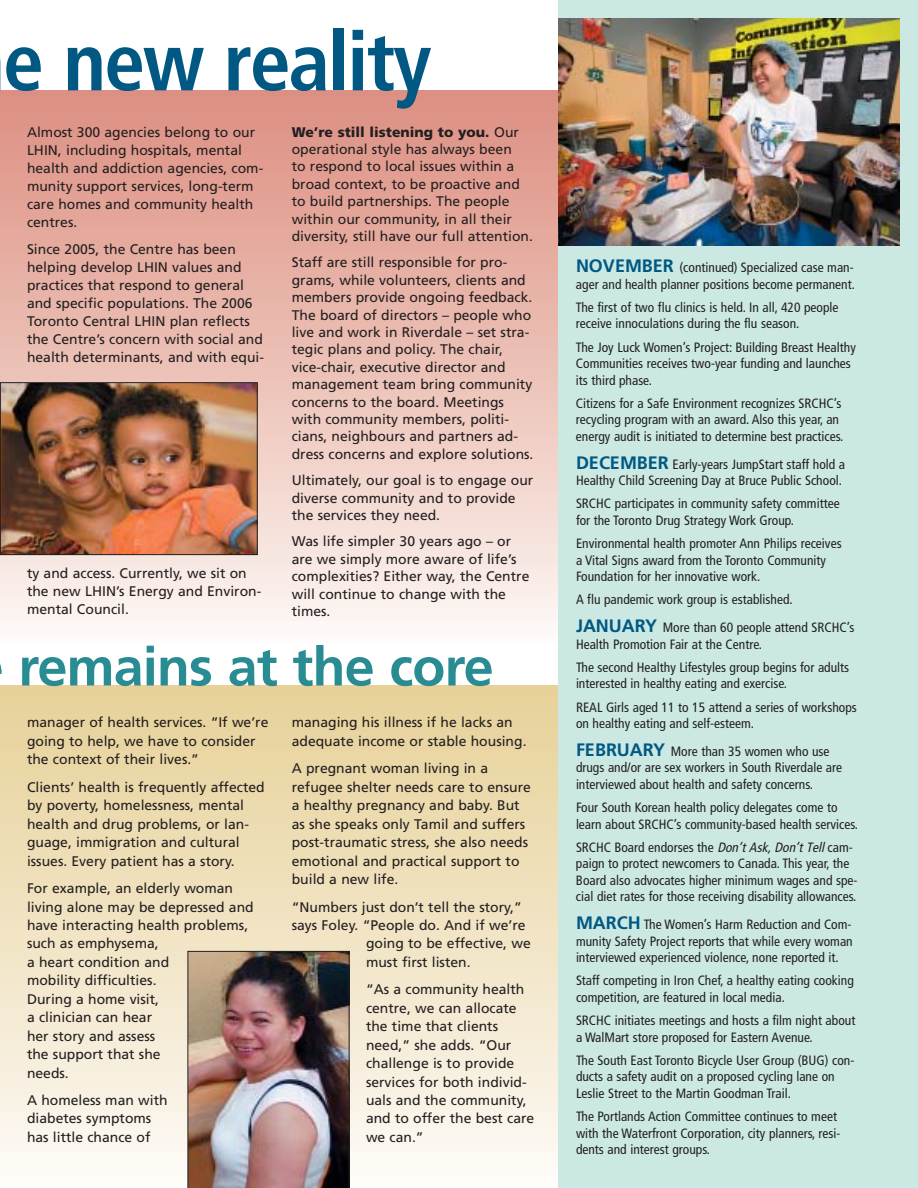
<style>
.page{position:relative;width:918px;height:1188px;background:#fff}
.page>*{position:absolute;margin:0;border:0;box-sizing:border-box;transform-origin:0 0}
.t1{font:700 condensed 82.5px "Frutiger";letter-spacing:-.025em;color:#005883}
.t2{font:700 54px "Frutiger";letter-spacing:-.015em;color:#298c93}
.t3{font:13.95px/18.5px "Frutiger";color:#231f20}
.t4{font:condensed 13.5px/16.5px "Frutiger";color:#231f20}
.s1{font-weight:900}
.s2{font-weight:700;font-stretch:normal;font-size:18px;color:#005883}
.s3{font-style:italic}
</style>
<div class="page">
<div style="left:0;top:90px;width:561px;height:554px;background:linear-gradient(to bottom,#dc8d7f,#fdf7f3)"></div>
<div style="left:558px;top:0;width:360px;height:1188px;background:#cbe9e2"></div>
<div style="left:0;top:686px;width:558px;height:502px;background:linear-gradient(to bottom,#e7d096,#fdfaf6)"></div>
<img style="left:2px;top:384px;width:254px;height:169px">
<div style="left:0;top:382px;width:258px;height:173px;border:1px solid #231f20"></div>
<img style="left:558px;top:18px;width:342px;height:227px">
<img style="left:188px;top:951px;width:162px;height:237px">
<h1 class="t1" style="left:3px;top:28px;width:430px">e new reality</h1>
<p class="t3" style="left:27px;top:124px;width:238px;line-height:18px">Almost 300 agencies belong to our<br>LHIN, including hospitals, mental health and addiction agencies, com&shy;munity support services, long-term care homes and community health centres.</p>
<p class="t3" style="left:27px;top:241px;width:239px;line-height:18px">Since 2005, the Centre has been helping develop LHIN values and practices that respond to general and specific populations. The 2006<br>Toronto Central LHIN plan reflects the Centre’s concern with social and health determinants, and with equi-</p>
<p class="t3" style="left:27px;top:565px;width:236px;line-height:18px">ty and access. Currently, we sit on the new LHIN’s Energy and Environ&shy;mental Council.</p>
<p class="t3" style="left:292px;top:124px;width:243px;line-height:17.4px"><span class="s1">We’re still listening to you.</span> Our operational style has always been<br>to respond to local issues within a broad context, to be proactive and to build partnerships. The people within our community, in all their diversity, still have our full attention.</p>
<p class="t3" style="left:292px;top:255px;width:243px;line-height:17.4px">Staff are still responsible for pro&shy;grams, while volunteers, clients and members provide ongoing feedback.<br>The board of directors – people who live and work in Riverdale – set stra&shy;tegic plans and policy. The chair, vice-chair, executive director and management team bring community concerns to the board. Meetings with community members, politi&shy;cians, neighbours and partners ad&shy;dress concerns and explore solutions.</p>
<p class="t3" style="left:292px;top:473px;width:243px;line-height:17.4px">Ultimately, our goal is to engage our diverse community and to provide the services they need.</p>
<p class="t3" style="left:292px;top:534px;width:239px;line-height:17.4px">Was life simpler 30 years ago – or are we simply more aware of life’s complexities? Either way, the Centre will continue to change with the times.</p>
<h2 class="t2" style="left:18px;top:645px;width:477px">remains at the core</h2>
<p class="t3" style="left:27px;top:714px;width:243px">manager of health services. “If we’re going to help, we have to consider the context of their lives.”</p>
<p class="t3" style="left:27px;top:779px;width:239px">Clients’ health is frequently affected by poverty, homelessness, mental health and drug problems, or lan&shy;guage, immigration and cultural issues. Every patient has a story.</p>
<p class="t3" style="left:27px;top:880px;width:228px">For example, an elderly woman living alone may be depressed and have interacting health problems, such as emphysema,<br>a heart condition and<br>mobility difficulties.<br>During a home visit,<br>a clinician can hear<br>her story and assess<br>the support that she<br>needs.</p>
<p class="t3" style="left:27px;top:1092px;width:142px">A homeless man with diabetes symptoms has little chance of</p>
<p class="t3" style="left:292px;top:714px;width:236px">managing his illness if he lacks an adequate income or stable housing.</p>
<p class="t3" style="left:292px;top:760px;width:241px">A pregnant woman living in a refugee shelter needs care to ensure a healthy pregnancy and baby. But as she speaks only Tamil and suffers post-traumatic stress, she also needs emotional and practical support to build a new life.</p>
<p class="t3" style="left:292px;top:899px;width:232px">“Numbers just don’t tell the story,”</p>
<p class="t3" style="left:292px;top:917px;width:235px">says Foley. “People do. And if we’re</p>
<p class="t3" style="left:366px;top:935px;width:166px">going to be effective, we</p>
<p class="t3" style="left:366px;top:954px;width:106px">must first listen.</p>
<p class="t3" style="left:366px;top:981px;width:170px">“As a community health centre, we can allocate the time that clients need,” she adds. “Our challenge is to provide services for both individ&shy;uals and the community, and to offer the best care we can.”</p>
<p class="t4" style="left:576px;top:260px;width:281px"><span class="s2">NOVEMBER</span> (continued) Specialized case man&shy;ager and health planner positions become permanent.</p>
<p class="t4" style="left:576px;top:300px;width:264px">The first of two flu clinics is held. In all, 420 people receive innoculations during the flu season.</p>
<p class="t4" style="left:576px;top:340px;width:281px">The Joy Luck Women’s Project: Building Breast Healthy<br>Communities receives two-year funding and launches its third phase.</p>
<p class="t4" style="left:576px;top:396px;width:269px">Citizens for a Safe Environment recognizes SRCHC’s recycling program with an award. Also this year, an energy audit is initiated to determine best practices.</p>
<p class="t4" style="left:576px;top:457px;width:271px"><span class="s2">DECEMBER</span> Early-years JumpStart staff hold a<br>Healthy Child Screening Day at Bruce Public School.</p>
<p class="t4" style="left:576px;top:496px;width:265px">SRCHC participates in community safety committee for the Toronto Drug Strategy Work Group.</p>
<p class="t4" style="left:576px;top:536px;width:267px">Environmental health promoter Ann Philips receives a Vital Signs award from the Toronto Community<br>Foundation for her innovative work.</p>
<p class="t4" style="left:576px;top:587px;width:280px;line-height:27.8px">A flu pandemic work group is established.<br><span class="s2">JANUARY</span> More than 60 people attend SRCHC’s</p>
<p class="t4" style="left:576px;top:633px;width:275px;line-height:23.2px">Health Promotion Fair at the Centre.<br>The second Healthy Lifestyles group begins for adults</p>
<p class="t4" style="left:576px;top:673px;width:282px;line-height:23.2px">interested in healthy eating and exercise.<br>REAL Girls aged 11 to 15 attend a series of workshops</p>
<p class="t4" style="left:576px;top:711px;width:255px;line-height:27.8px">on healthy eating and self-esteem.<br><span class="s2">FEBRUARY</span> More than 35 women who use</p>
<p class="t4" style="left:576px;top:760px;width:268px">drugs and/or are sex workers in South Riverdale are interviewed about health and safety concerns.</p>
<p class="t4" style="left:576px;top:800px;width:284px">Four South Korean health policy delegates come to learn about SRCHC’s community-based health services.</p>
<p class="t4" style="left:576px;top:840px;width:283px">SRCHC Board endorses the <span class="s3">Don’tAsk,Don’tTell</span>cam&shy;paign to protect newcomers to Canada. This year, the Board also advocates higher minimum wages and spe&shy;cial diet rates for those receiving disability allowances.</p>
<p class="t4" style="left:576px;top:917px;width:278px;text-align:justify"><span class="s2">MARCH</span> The Women’s Harm Reduction and Com&shy;munity Safety Project reports that while every woman interviewed experienced violence, none reported it.</p>
<p class="t4" style="left:576px;top:973px;width:279px">Staff competing in Iron Chef, a healthy eating cooking competition, are featured in local media.</p>
<p class="t4" style="left:576px;top:1013px;width:281px">SRCHC initiates meetings and hosts a film night about a WalMart store proposed for Eastern Avenue.</p>
<p class="t4" style="left:576px;top:1053px;width:280px">The South East Toronto Bicycle User Group (BUG) con&shy;ducts a safety audit on a proposed cycling lane on<br>Leslie Street to the Martin Goodman Trail.</p>
<p class="t4" style="left:576px;top:1109px;width:266px">The Portlands Action Committee continues to meet with the Waterfront Corporation, city planners, resi&shy;dents and interest groups.</p>
</div>
